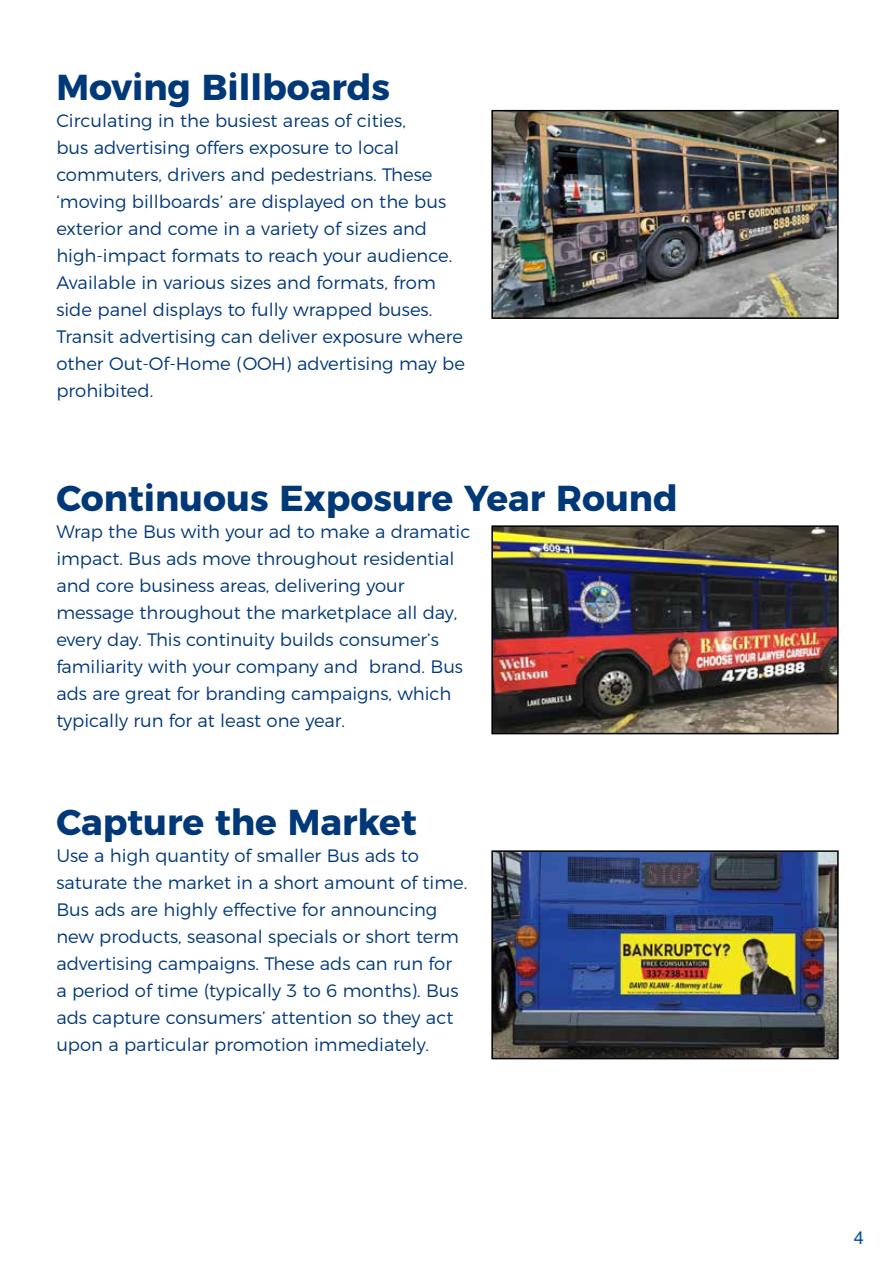
<style>
.page{position:relative;width:893px;height:1263px;background:#fff}
.page>*{position:absolute;margin:0;border:0;box-sizing:border-box;transform-origin:0 0}
.t1{font:700 36px "Montserrat";color:#003878}
.t2{font:300 18px/27px "Montserrat";color:#003878}
.t3{font:18px "Helvetica";color:#00509e}
</style>
<div class="page">
<img style="left:494px;top:113px;width:342px;height:203px">
<div style="left:491px;top:110px;width:348px;height:209px;border:2px solid #000"></div>
<img style="left:494px;top:528px;width:342px;height:203px">
<div style="left:491px;top:525px;width:348px;height:209px;border:2px solid #000"></div>
<img style="left:494px;top:853px;width:342px;height:203px">
<div style="left:491px;top:850px;width:348px;height:209px;border:2px solid #000"></div>
<h1 class="t1" style="left:56px;top:58px;width:335px">Moving Billboards</h1>
<p class="t2" style="left:56px;top:106px;width:410px">Circulating in the busiest areas of cities,<br>bus advertising offers exposure to local commuters, drivers and pedestrians. These ‘moving billboards’ are displayed on the bus exterior and come in a variety of sizes and high-impact formats to reach your audience.<br>Available in various sizes and formats, from side panel displays to fully wrapped buses.<br>Transit advertising can deliver exposure where other Out-Of-Home (OOH) advertising may be prohibited.</p>
<h1 class="t1" style="left:56px;top:469px;width:623px">Continuous Exposure Year Round</h1>
<p class="t2" style="left:56px;top:517px;width:416px">Wrap the Bus with your ad to make a dramatic impact. Bus ads move throughout residential and core business areas, delivering your message throughout the marketplace all day, every day. This continuity builds consumer’s familiarity with your company and brand. Bus ads are great for branding campaigns, which typically run for at least one year.</p>
<h1 class="t1" style="left:56px;top:793px;width:362px">Capture the Market</h1>
<p class="t2" style="left:56px;top:841px;width:412px">Use a high quantity of smaller Bus ads to saturate the market in a short amount of time.<br>Bus ads are highly effective for announcing new products, seasonal specials or short term advertising campaigns. These ads can run for<br>a period of time (typically 3 to 6 months). Bus ads capture consumers’ attention so they act upon a particular promotion immediately.</p>
<p class="t3" style="left:854px;top:1227px;width:12px">4</p>
</div>
